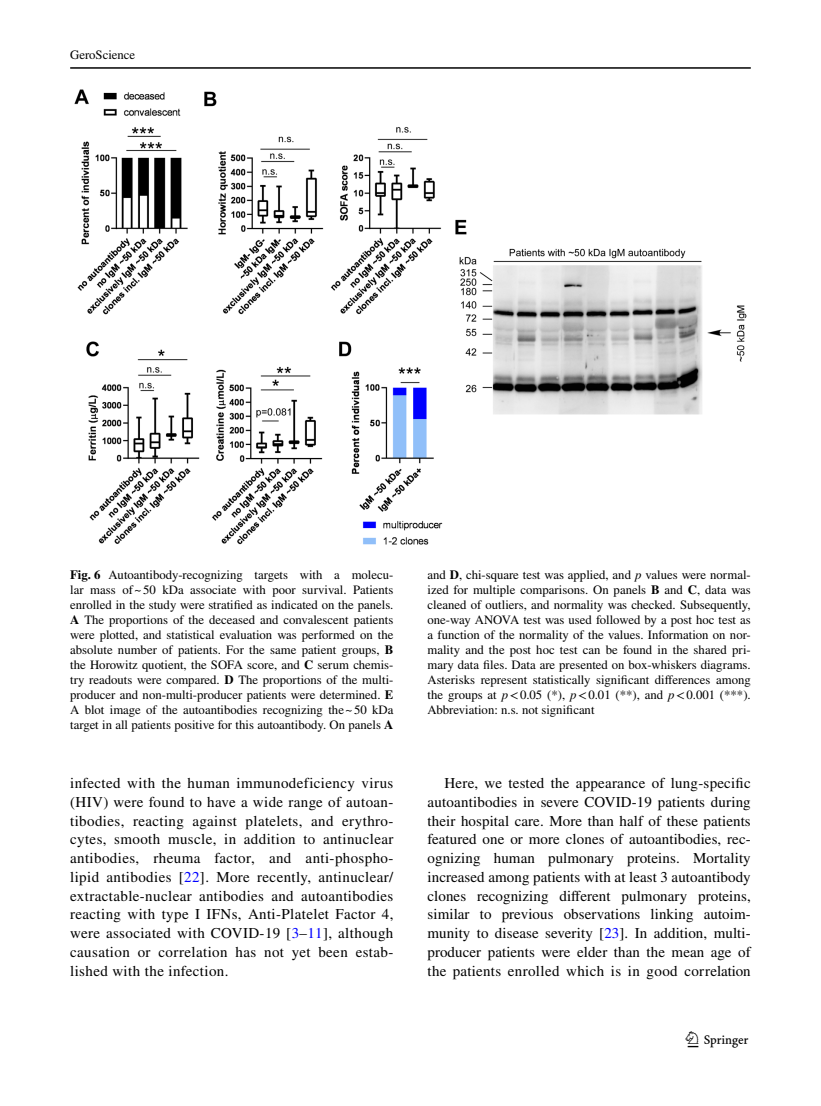
<style>
.page{position:relative;width:821px;height:1106px;background:#fff}
.page>*{position:absolute;margin:0;border:0;box-sizing:border-box;transform-origin:0 0}
.t1{font:22.5px "Springnew Regular 3";color:#000}
.t2{font:15px/18.8px "STIX";letter-spacing:.025em;color:#000;text-align:justify}
.t3{font:12.75px/15px "STIX";color:#000;text-align:justify}
.s1{font-weight:700}
.s2{font-style:italic}
.s3{color:#00f}
</style>
<div class="page">
<hr style="left:70px;top:67px;width:680px;height:2px;background:#000">
<img style="left:74px;top:89px;width:672px;height:455px">
<p class="t3" style="left:70px;top:48px;width:67px">GeroScience</p>
<p class="t3" style="left:70px;top:568px;width:325px"><span class="s1">Fig. 6</span> Autoantibody-recognizing targets with a molecu&shy;lar mass of~50 kDa associate with poor survival. Patients enrolled in the study were stratified as indicated on the panels.<br><span class="s1">A</span> The proportions of the deceased and convalescent patients were plotted, and statistical evaluation was performed on the absolute number of patients. For the same patient groups, <span class="s1">B </span>the Horowitz quotient, the SOFA score, and <span class="s1">C</span> serum chemis&shy;try readouts were compared. <span class="s1">D</span> The proportions of the multi&shy;producer and non-multi-producer patients were determined. <span class="s1">E </span>A blot image of the autoantibodies recognizing the~50 kDa target in all patients positive for this autoantibody. On panels <span class="s1">A</span></p>
<p class="t3" style="left:427px;top:568px;width:325px">and <span class="s1">D</span>, chi-square test was applied, and <span class="s2">p</span> values were normal&shy;ized for multiple comparisons. On panels <span class="s1">B</span> and <span class="s1">C</span>, data was cleaned of outliers, and normality was checked. Subsequently, one-way ANOVA test was used followed by a post hoc test as a function of the normality of the values. Information on nor&shy;mality and the post hoc test can be found in the shared pri&shy;mary data files. Data are presented on box-whiskers diagrams.<br>Asterisks represent statistically significant differences among the groups at <span class="s2">p</span>&lt;0.05 (*), <span class="s2">p</span>&lt;0.01 (**), and <span class="s2">p</span>&lt;0.001 (***).<br>Abbreviation: n.s. not significant</p>
<p class="t2" style="left:70px;top:774px;width:325px">infected with the human immunodeficiency virus (HIV) were found to have a wide range of autoan&shy;tibodies, reacting against platelets, and erythro&shy;cytes, smooth muscle, in addition to antinuclear antibodies, rheuma factor, and anti-phospho&shy;lipid antibodies [<span class="s3">22</span>]. More recently, antinuclear/ extractable-nuclear antibodies and autoantibodies reacting with type I IFNs, Anti-Platelet Factor 4, were associated with COVID-19 [<span class="s3">3</span>–<span class="s3">11</span>], although causation or correlation has not yet been estab&shy;lished with the infection.</p>
<p class="t2" style="left:427px;top:774px;width:325px;text-indent:17px">Here, we tested the appearance of lung-specific autoantibodies in severe COVID-19 patients during their hospital care. More than half of these patients featured one or more clones of autoantibodies, rec&shy;ognizing human pulmonary proteins. Mortality increased among patients with at least 3 autoantibody clones recognizing different pulmonary proteins, similar to previous observations linking autoim&shy;munity to disease severity [<span class="s3">23</span>]. In addition, multi&shy;producer patients were elder than the mean age of the patients enrolled which is in good correlation</p>
<h1 class="t1" style="left:687px;top:1031px;width:62px">1 3</h1>
</div>
